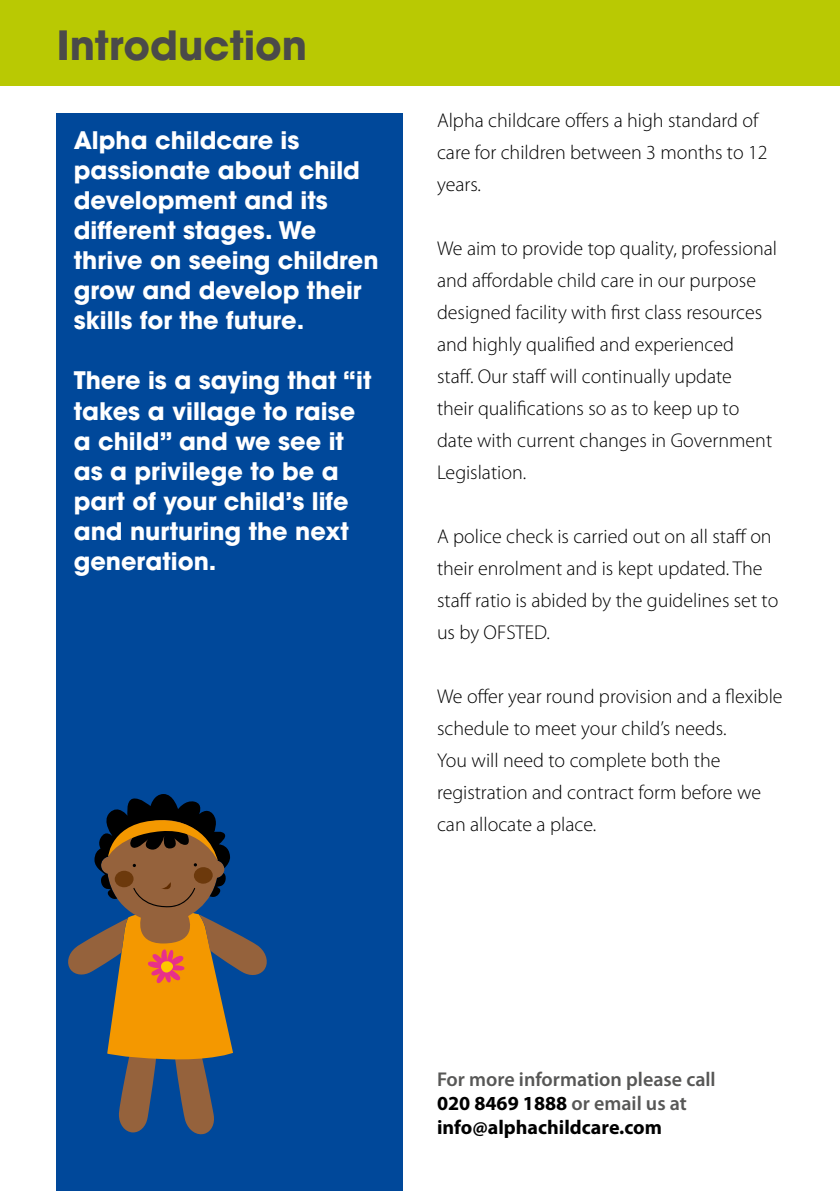
<style>
.page{position:relative;width:840px;height:1191px;background:#fff}
.page>*{position:absolute;margin:0;border:0;box-sizing:border-box;transform-origin:0 0}
.t1{font:700 40px "Avant Garde";color:#4a4a49}
.t2{font:700 24px/30px "Avant Garde";color:#fff}
.t3{font:300 20px/32px "Myriad Pro";color:#000}
.t4{font:600 20px/24px "Myriad Pro";color:#575756}
.s1{font-weight:700;color:#000}
</style>
<div class="page">
<div style="left:0;top:0;width:839px;height:85px;background:#b9c903"></div>
<div style="left:57px;top:113px;width:346px;height:1078px;background:#00489a"></div>
<svg style="left:68px;top:794px;width:199px;height:341px"></svg>
<h1 class="t1" style="left:57px;top:19px;width:252px">Introduction</h1>
<p class="t2" style="left:74px;top:125px;width:306px">Alpha childcare is passionate about child development and its different stages. We thrive on seeing children grow and develop their skills for the future.</p>
<p class="t2" style="left:74px;top:365px;width:299px">There is a saying that “it takes a village to raise a child” and we see it as a privilege to be a part of your child’s life and nurturing the next generation.</p>
<p class="t3" style="left:437px;top:105px;width:332px">Alpha childcare offers a high standard of care for children between 3 months to 12 years.</p>
<p class="t3" style="left:437px;top:233px;width:341px">We aim to provide top quality, professional and affordable child care in our purpose designed facility with first class resources and highly qualified and experienced<br>staff. Our staff will continually update<br>their qualifications so as to keep up to date with current changes in Government Legislation.</p>
<p class="t3" style="left:437px;top:521px;width:342px">A police check is carried out on all staff on their enrolment and is kept updated. The staff ratio is abided by the guidelines set to us by OFSTED.</p>
<p class="t3" style="left:437px;top:681px;width:347px">We offer year round provision and a flexible schedule to meet your child’s needs.<br>You will need to complete both the registration and contract form before we can allocate a place.</p>
<p class="t4" style="left:437px;top:1067px;width:280px">For more information please call<br><span class="s1">020 8469 1888</span> or email us at <span class="s1">info@alphachildcare.com</span></p>
</div>
